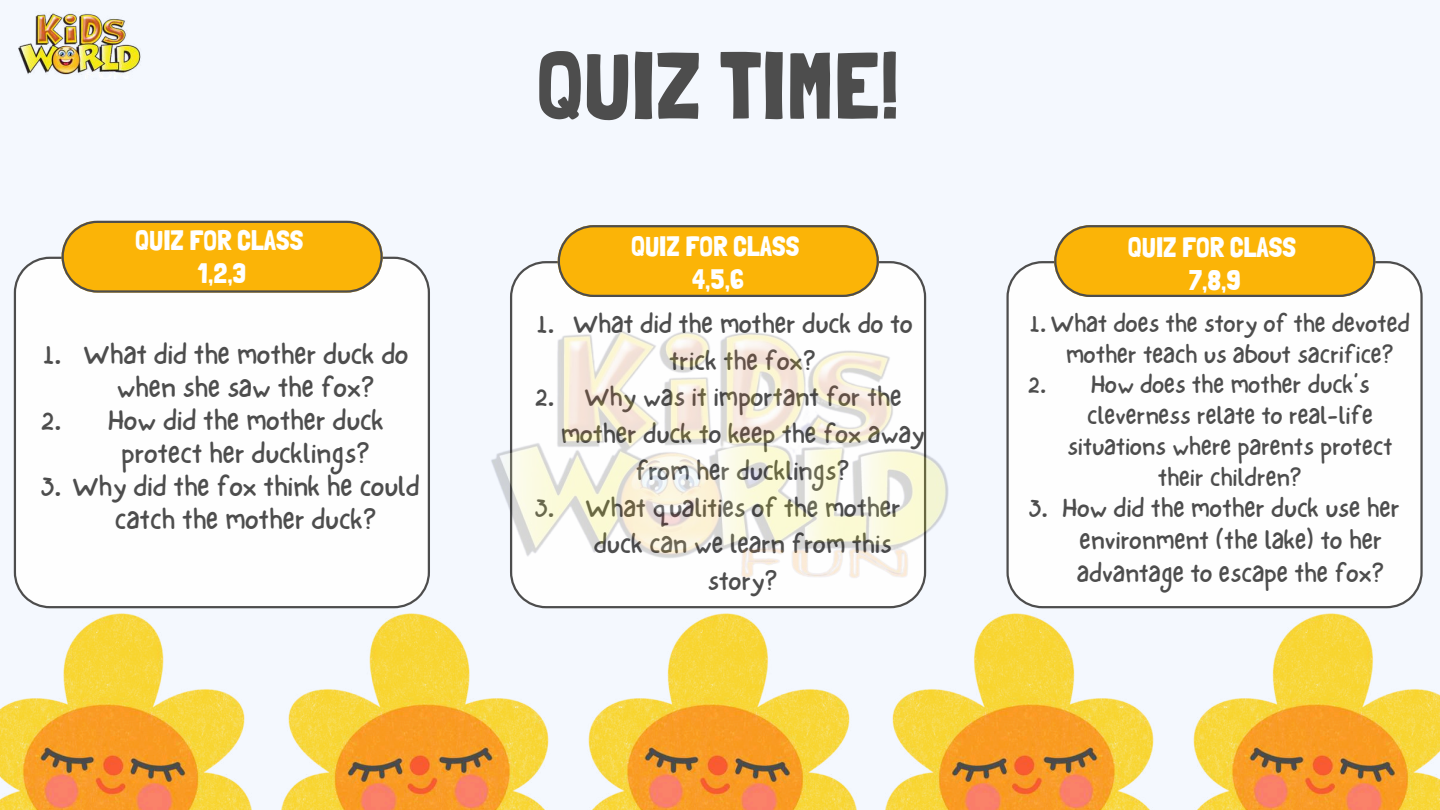
<style>
.page{position:relative;width:1440px;height:810px;background:#f4f8fe}
.page>*{position:absolute;margin:0;border:0;box-sizing:border-box;transform-origin:0 0}
.t1{font:94.8px "Londrina Solid";color:#4d4d4d}
.t2{font:28.1px/33.5px "Londrina Solid";color:#fff;text-align:center}
.t3{font:27.9px/33px "NF One Little Font Regular";color:#4d4d4d;text-align:center}
.t4{font:26.7px/36.8px "NF One Little Font Regular";color:#4d4d4d;text-align:center}
.t5{font:26px/32.2px "NF One Little Font Regular";color:#4d4d4d;text-align:center}
.t6{font:25px "NF One Little Font Regular";color:#4d4d4d}
</style>
<div class="page">
<div style="left:14px;top:257px;width:416px;height:351px;background:#fefefe"></div>
<svg style="left:62px;top:221px;width:321px;height:72px;background:#efb017"></svg>
<svg style="left:510px;top:261px;width:416px;height:347px"></svg>
<svg style="left:558px;top:225px;width:321px;height:72px;background:#eeb017"></svg>
<div style="left:1006px;top:261px;width:417px;height:347px;background:#fefefe"></div>
<svg style="left:1054px;top:225px;width:321px;height:72px;background:#eeb017"></svg>
<img style="left:0;top:614px;width:252px;height:196px">
<img style="left:281px;top:614px;width:268px;height:196px">
<img style="left:588px;top:614px;width:269px;height:196px">
<img style="left:885px;top:614px;width:269px;height:196px">
<img style="left:1193px;top:614px;width:247px;height:196px">
<img style="left:18px;top:13px;width:123px;height:62px">
<img style="left:491px;top:330px;width:458px;height:249px">
<p class="t3" style="left:43px;top:337px;width:20px">1.</p>
<p class="t2" style="left:135px;top:223px;width:170px">QUIZ FOR CLASS<br>1,2,3</p>
<p class="t3" style="left:83px;top:337px;width:327px">What did the mother duck do when she saw the fox?</p>
<p class="t3" style="left:108px;top:403px;width:278px">How did the mother duck protect her ducklings?</p>
<p class="t3" style="left:40px;top:403px;width:23px">2.</p>
<p class="t3" style="left:115px;top:469px;width:306px;text-align:left;text-indent:-74px">3. Why did the fox think he could catch the mother duck?</p>
<h1 class="t1" style="left:536px;top:29px;width:365px">QUIZ TIME!</h1>
<p class="t2" style="left:631px;top:229px;width:170px">QUIZ FOR CLASS<br>4,5,6</p>
<p class="t2" style="left:1128px;top:230px;width:170px">QUIZ FOR CLASS<br>7,8,9</p>
<p class="t4" style="left:537px;top:305px;width:20px">1.</p>
<p class="t4" style="left:534px;top:379px;width:22px">2.</p>
<p class="t4" style="left:573px;top:305px;width:342px">What did the mother duck do to trick the fox?</p>
<p class="t4" style="left:561px;top:379px;width:365px">Why was it important for the mother duck to keep the fox away from her ducklings?</p>
<p class="t6" style="left:1030px;top:309px;width:382px">1.What does the story of the devoted</p>
<p class="t6" style="left:1066px;top:339px;width:330px">mother teach us about sacrifice?</p>
<p class="t6" style="left:1090px;top:370px;width:281px">How does the mother duck’s</p>
<p class="t6" style="left:1087px;top:401px;width:287px">cleverness relate to real-life</p>
<p class="t6" style="left:1067px;top:432px;width:327px">situations where parents protect</p>
<p class="t6" style="left:1158px;top:462px;width:146px">their children?</p>
<p class="t6" style="left:1027px;top:370px;width:20px">2.</p>
<p class="t4" style="left:534px;top:489px;width:22px">3.</p>
<p class="t4" style="left:585px;top:489px;width:317px">What qualities of the mother duck can we learn from this story?</p>
<p class="t5" style="left:1028px;top:492px;width:21px">3.</p>
<p class="t5" style="left:1062px;top:492px;width:339px">How did the mother duck use her environment (the lake) to her advantage to escape the fox?</p>
</div>
